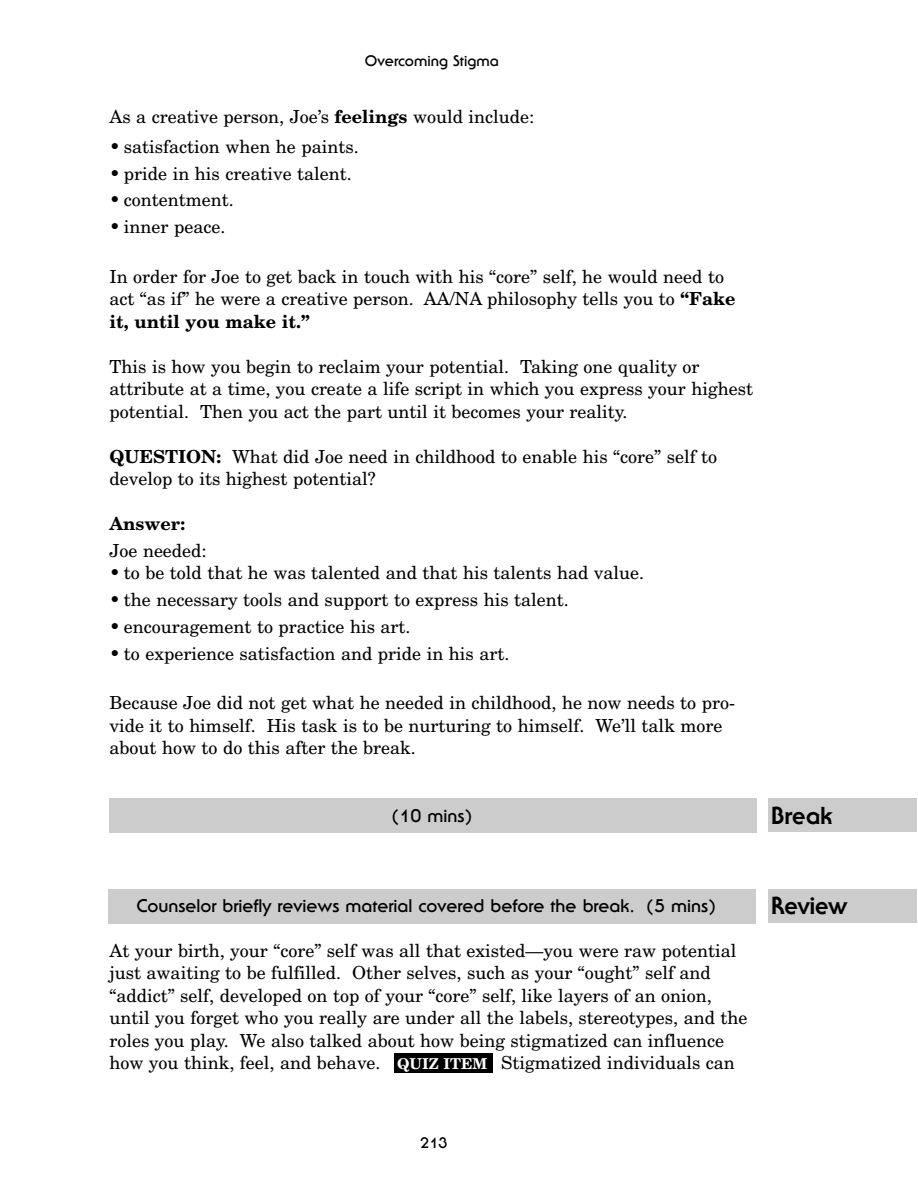
<style>
.page{position:relative;width:918px;height:1188px;background:#fff}
.page>*{position:absolute;margin:0;border:0;box-sizing:border-box;transform-origin:0 0}
.t1{font:800 24px "Serif Gothic";color:#000}
.t2{font:18px/22.5px "New Century Schlbk";color:#000}
.t3{font:700 18px "Serif Gothic";color:#000}
.t4{font:700 18px "New Century Schlbk";color:#000}
.t5{font:700 15px "Serif Gothic";color:#000}
.s1{font-weight:700}
.s2{font-weight:700;font-size:15px;color:#fff}
</style>
<div class="page">
<div style="left:394px;top:1054px;width:99px;height:19px;background:#000"></div>
<div style="left:109px;top:798px;width:648px;height:34px;background:#ccc"></div>
<div style="left:768px;top:798px;width:149px;height:34px;background:#ccc"></div>
<div style="left:108px;top:889px;width:648px;height:34px;background:#ccc"></div>
<div style="left:768px;top:889px;width:149px;height:34px;background:#ccc"></div>
<p class="t5" style="left:365px;top:55px;width:136px">Overcoming Stigma</p>
<p class="t2" style="left:110px;top:107px;width:426px">As a creative person, Joe’s <span class="s1">feelings</span> would include:</p>
<p class="t2" style="left:110px;top:137px;width:251px">• satisfaction when he paints.</p>
<p class="t2" style="left:110px;top:164px;width:244px">• pride in his creative talent.</p>
<p class="t2" style="left:110px;top:190px;width:126px">• contentment.</p>
<p class="t2" style="left:110px;top:217px;width:117px">• inner peace.</p>
<p class="t2" style="left:110px;top:266px;width:627px">In order for Joe to get back in touch with his “core” self, he would need to act “as if” he were a creative person. AA/NA philosophy tells you to <span class="s1">“Fake it, until you make it.”</span></p>
<p class="t2" style="left:110px;top:356px;width:645px">This is how you begin to reclaim your potential. Taking one quality or attribute at a time, you create a life script in which you express your highest potential. Then you act the part until it becomes your reality.</p>
<p class="t2" style="left:110px;top:446px;width:609px"><span class="s1">QUESTION:</span> What did Joe need in childhood to enable his “core” self to develop to its highest potential?</p>
<p class="t4" style="left:110px;top:517px;width:77px">Answer:</p>
<p class="t2" style="left:110px;top:541px;width:99px">Joe needed:</p>
<p class="t2" style="left:110px;top:563px;width:536px">• to be told that he was talented and that his talents had value.</p>
<p class="t2" style="left:110px;top:590px;width:461px">• the necessary tools and support to express his talent.</p>
<p class="t2" style="left:110px;top:617px;width:303px">• encouragement to practice his art.</p>
<p class="t2" style="left:110px;top:644px;width:401px">• to experience satisfaction and pride in his art.</p>
<p class="t2" style="left:110px;top:693px;width:627px">Because Joe did not get what he needed in childhood, he now needs to pro&shy;vide it to himself. His task is to be nurturing to himself. We’ll talk more about how to do this after the break.</p>
<p class="t3" style="left:392px;top:809px;width:81px">(10 mins)</p>
<h1 class="t1" style="left:771px;top:806px;width:63px">Break</h1>
<p class="t3" style="left:136px;top:899px;width:580px">Counselor briefly reviews material covered before the break. (5 mins)</p>
<p class="t2" style="left:110px;top:941px;width:640px">At your birth, your “core” self was all that existed—you were raw potential just awaiting to be fulfilled. Other selves, such as your “ought” self and “addict” self, developed on top of your “core” self, like layers of an onion, until you forget who you really are under all the labels, stereotypes, and the roles you play. We also talked about how being stigmatized can influence how you think, feel, and behave. <span class="s2">QUIZ ITEM</span> Stigmatized individuals can</p>
<h1 class="t1" style="left:771px;top:897px;width:78px">Review</h1>
<p class="t5" style="left:420px;top:1137px;width:29px">213</p>
</div>
